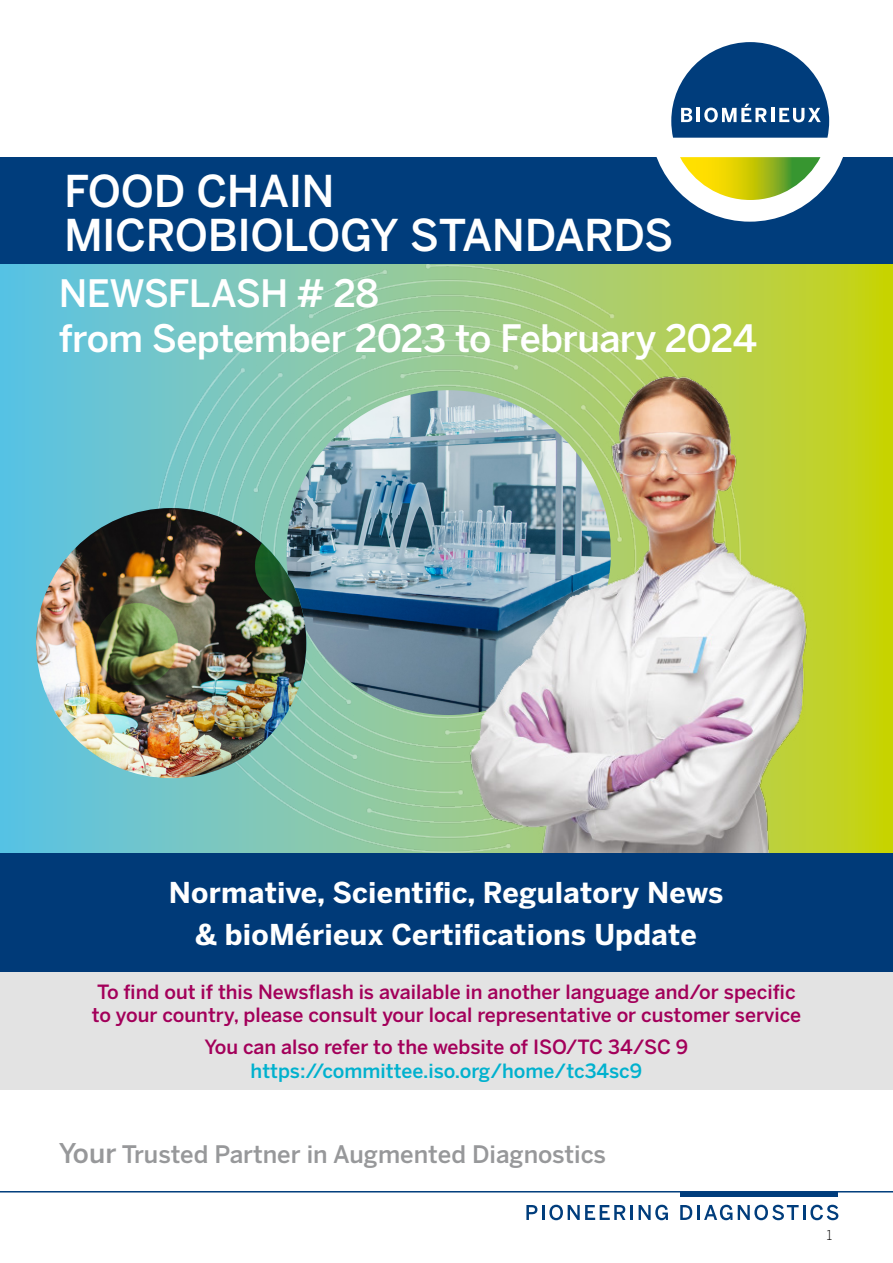
<style>
.page{position:relative;width:893px;height:1263px;background:#fff}
.page>*{position:absolute;margin:0;border:0;box-sizing:border-box;transform-origin:0 0}
.t1{font:500 43.5px/44px "Benton Sans";letter-spacing:-.015em;color:#fff}
.t2{font:500 37.5px/45px "Benton Sans";letter-spacing:-.02em;color:#fff}
.t3{font:700 28.5px/41.4px "Benton Sans";letter-spacing:.01em;color:#fff;text-align:center}
.t4{font:500 24px "Benton Sans";color:#97989a}
.t5{font:500 19.5px/23.4px "Benton Sans";color:#a3005a}
.t6{font:500 19.5px "Benton Sans";color:#00b1ce}
.t7{font:300 13.5px "Benton Sans";color:#000}
.s1{font-size:27px}
</style>
<div class="page">
<div style="left:0;top:972px;width:893px;height:118px;background:#e3e3e3"></div>
<svg style="left:526px;top:1205px;width:11px;height:15px"></svg>
<hr style="left:542px;top:1205px;width:3px;height:15px;background:#003d7c">
<svg style="left:549px;top:1205px;width:76px;height:15px"></svg>
<hr style="left:630px;top:1205px;width:3px;height:15px;background:#003d7c">
<svg style="left:639px;top:1205px;width:29px;height:15px"></svg>
<svg style="left:680px;top:1205px;width:12px;height:15px"></svg>
<hr style="left:697px;top:1205px;width:3px;height:15px;background:#003d7c">
<svg style="left:704px;top:1205px;width:28px;height:15px"></svg>
<svg style="left:738px;top:1205px;width:61px;height:15px"></svg>
<hr style="left:803px;top:1205px;width:3px;height:15px;background:#003d7c">
<svg style="left:810px;top:1205px;width:28px;height:15px"></svg>
<div style="left:681px;top:1191px;width:157px;height:6px;background:#003d7c"></div>
<svg style="left:0;top:264px;width:893px;height:590px;background:#72c5b9"></svg>
<img style="left:152px;top:265px;width:589px;height:589px">
<img style="left:286px;top:390px;width:325px;height:325px;border-radius:162px">
<img style="left:36px;top:508px;width:270px;height:270px;border-radius:135px">
<img style="left:454px;top:357px;width:438px;height:497px">
<hr style="left:0;top:1191px;width:893px;height:1px;background:#003d7c">
<div style="left:0;top:854px;width:892px;height:118px;background:#003a78"></div>
<div style="left:0;top:157px;width:893px;height:107px;background:#003d7c"></div>
<div style="left:650px;top:23px;width:199px;height:199px;background:#fff;border-radius:50%"></div>
<svg style="left:680px;top:157px;width:140px;height:43px"></svg>
<svg style="left:671px;top:42px;width:158px;height:96px"></svg>
<h1 class="t1" style="left:64px;top:169px;width:611px">FOOD CHAIN<br>MICROBIOLOGY STANDARDS</h1>
<h2 class="t2" style="left:59px;top:272px;width:700px">NEWSFLASH # 28<br>from September 2023 to February 2024</h2>
<h3 class="t3" style="left:169px;top:872px;width:556px">Normative, Scientific, Regulatory News &amp; bioMérieux Certifications Update</h3>
<p class="t5" style="left:92px;top:980px;width:711px">To find out if this Newsflash is available in another language and/or specific to your country, please consult your local representative or customer service</p>
<p class="t5" style="left:205px;top:1036px;width:485px">You can also refer to the website of ISO/TC 34/SC 9</p>
<p class="t6" style="left:251px;top:1059px;width:393px">https://committee.iso.org/home/tc34sc9</p>
<p class="t4" style="left:59px;top:1139px;width:549px"><span class="s1">Your</span> Trusted Partner in Augmented Diagnostics</p>
<p class="t7" style="left:826px;top:1227px;width:7px">1</p>
</div>
